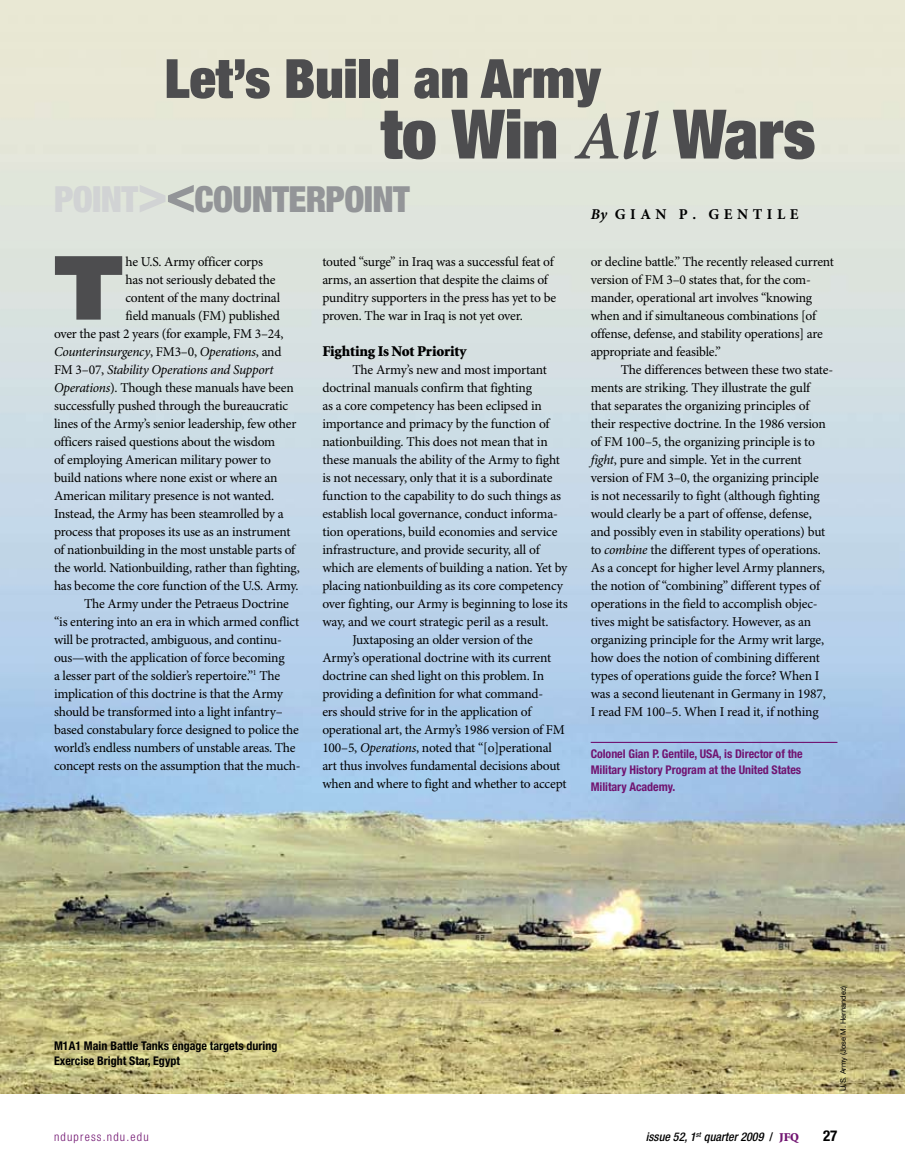
<style>
.page{position:relative;width:905px;height:1175px;background:#fff}
.page>*{position:absolute;margin:0;border:0;box-sizing:border-box;transform-origin:0 0}
.t1{font:900 90.9px "Frutiger LT Std";color:#4d4d4f}
.t2{font:900 condensed 68.25px "Helvetica Neue LT Std";color:#4d4d4f}
.t3{font:900 condensed 54.15px "Helvetica Neue LT Std";color:#4d4d4f}
.t4{font:900 condensed 36px "Helvetica Neue LT Std";letter-spacing:-.015em;color:#939598}
.t5{font:900 15px "Minion Std";letter-spacing:-.015em;color:#000}
.t6{font:700 15px "Minion Pro";letter-spacing:.3em;color:#000}
.t7{font:700 condensed 15px "Helvetica Neue LT Std";color:#000}
.t8{font:13.5px/18px "Minion Pro";letter-spacing:-.015em;color:#000}
.t9{font:italic 13.5px "Minion Pro";letter-spacing:-.025em;color:#000}
.t10{font:700 condensed 12px/16.5px "Helvetica Neue LT Std";letter-spacing:-.005em;color:#711471;text-align:justify}
.t11{font:700 condensed 12px/15px "Helvetica Neue LT Std";color:#000}
.t12{font:italic 500 condensed 12px "Helvetica Neue LT Std";color:#000}
.t13{font:300 condensed 12px "Helvetica Neue LT Std";letter-spacing:.1em;color:#711471}
.t14{font:7.5px "Helvetica Neue LT Std";color:#000}
.s1{font-family:"Minion Pro";font-weight:700;font-style:italic;font-stretch:normal}
.s2{color:#d1d3d4}
.s3{font-size:51px;color:#d1d3d4}
.s4{font-size:51px}
.s5{font-style:normal}
.s6{font-style:italic}
.s7{font-family:"Minion Std";font-weight:900;font-style:normal;font-stretch:normal;color:#711471}
</style>
<div class="page">
<img style="left:0;top:0;width:904px;height:1094px">
<hr style="left:590px;top:742px;width:247px;height:1px;background:#711471">
<h3 class="t3" style="left:165px;top:44px;width:438px">Let’s Build an Army</h3>
<h2 class="t2" style="left:381px;top:90px;width:436px">to Win <span class="s1">All</span> Wars</h2>
<h3 class="t4" style="left:54px;top:177px;width:357px"><span class="s2">POINT</span><span class="s3">&gt;</span><span class="s4">&lt;</span>COUNTERPOINT</h3>
<h1 class="t1" style="left:54px;top:232px;width:71px">T</h1>
<p class="t8" style="left:125px;top:253px;width:139px">he U.S. Army officer corps</p>
<p class="t8" style="left:125px;top:271px;width:152px">has not seriously debated the</p>
<p class="t8" style="left:125px;top:289px;width:156px">content of the many doctrinal</p>
<p class="t8" style="left:125px;top:307px;width:156px">field manuals (FM) published</p>
<p class="t8" style="left:54px;top:325px;width:231px">over the past 2 years (for example, FM 3–24,</p>
<p class="t9" style="left:54px;top:343px;width:229px">Counterinsurgency<span class="s5">, FM3–0,</span> Operations<span class="s5">, and</span></p>
<p class="t9" style="left:54px;top:361px;width:221px"><span class="s5">FM 3–07,</span> Stability Operations and Support</p>
<p class="t8" style="left:54px;top:379px;width:241px"><span class="s6">Operations</span>). Though these manuals have been</p>
<p class="t8" style="left:54px;top:397px;width:235px">successfully pushed through the bureaucratic</p>
<p class="t8" style="left:54px;top:415px;width:244px">lines of the Army’s senior leadership, few other</p>
<p class="t8" style="left:54px;top:433px;width:223px">officers raised questions about the wisdom</p>
<p class="t8" style="left:54px;top:451px;width:218px">of employing American military power to</p>
<p class="t8" style="left:54px;top:469px;width:225px">build nations where none exist or where an</p>
<p class="t8" style="left:54px;top:487px;width:221px">American military presence is not wanted.</p>
<p class="t8" style="left:54px;top:505px;width:231px">Instead, the Army has been steamrolled by a</p>
<p class="t8" style="left:54px;top:523px;width:238px">process that proposes its use as an instrument</p>
<p class="t8" style="left:54px;top:541px;width:243px">of nationbuilding in the most unstable parts of</p>
<p class="t8" style="left:54px;top:559px;width:247px">the world. Nationbuilding, rather than fighting,</p>
<p class="t8" style="left:54px;top:577px;width:246px">has become the core function of the U.S. Army.</p>
<p class="t8" style="left:84px;top:595px;width:206px">The Army under the Petraeus Doctrine</p>
<p class="t8" style="left:54px;top:613px;width:247px">“is entering into an era in which armed conflict</p>
<p class="t8" style="left:54px;top:631px;width:229px">will be protracted, ambiguous, and continu-</p>
<p class="t8" style="left:54px;top:649px;width:232px">ous—with the application of force becoming</p>
<p class="t8" style="left:54px;top:667px;width:228px">a lesser part of the soldier’s repertoire.”<sup>1</sup> The</p>
<p class="t8" style="left:54px;top:685px;width:230px">implication of this doctrine is that the Army</p>
<p class="t8" style="left:54px;top:703px;width:230px">should be transformed into a light infantry–</p>
<p class="t8" style="left:54px;top:721px;width:246px">based constabulary force designed to police the</p>
<p class="t8" style="left:54px;top:739px;width:243px">world’s endless numbers of unstable areas. The</p>
<p class="t8" style="left:54px;top:757px;width:248px">concept rests on the assumption that the much-</p>
<p class="t8" style="left:322px;top:253px;width:235px">touted “surge” in Iraq was a successful feat of arms, an assertion that despite the claims of punditry supporters in the press has yet to be proven. The war in Iraq is not yet over.</p>
<p class="t5" style="left:322px;top:343px;width:146px">Fighting Is Not Priority</p>
<p class="t8" style="left:352px;top:361px;width:196px">The Army’s new and most important</p>
<p class="t8" style="left:322px;top:379px;width:211px">doctrinal manuals confirm that fighting</p>
<p class="t8" style="left:322px;top:397px;width:221px">as a core competency has been eclipsed in</p>
<p class="t8" style="left:322px;top:415px;width:229px">importance and primacy by the function of</p>
<p class="t8" style="left:322px;top:433px;width:227px">nationbuilding. This does not mean that in</p>
<p class="t8" style="left:322px;top:451px;width:239px">these manuals the ability of the Army to fight</p>
<p class="t8" style="left:322px;top:469px;width:231px">is not necessary, only that it is a subordinate</p>
<p class="t8" style="left:322px;top:487px;width:240px">function to the capability to do such things as</p>
<p class="t8" style="left:322px;top:505px;width:237px">establish local governance, conduct informa-</p>
<p class="t8" style="left:322px;top:523px;width:237px">tion operations, build economies and service</p>
<p class="t8" style="left:322px;top:541px;width:219px">infrastructure, and provide security, all of</p>
<p class="t8" style="left:322px;top:559px;width:246px">which are elements of building a nation. Yet by</p>
<p class="t8" style="left:322px;top:577px;width:242px">placing nationbuilding as its core competency</p>
<p class="t8" style="left:322px;top:595px;width:247px">over fighting, our Army is beginning to lose its</p>
<p class="t8" style="left:322px;top:613px;width:227px">way, and we court strategic peril as a result.</p>
<p class="t8" style="left:352px;top:631px;width:182px">Juxtaposing an older version of the</p>
<p class="t8" style="left:322px;top:649px;width:230px">Army’s operational doctrine with its current</p>
<p class="t8" style="left:322px;top:667px;width:223px">doctrine can shed light on this problem. In</p>
<p class="t8" style="left:322px;top:685px;width:222px">providing a definition for what command-</p>
<p class="t8" style="left:322px;top:703px;width:211px">ers should strive for in the application of</p>
<p class="t8" style="left:322px;top:721px;width:244px">operational art, the Army’s 1986 version of FM</p>
<p class="t8" style="left:322px;top:739px;width:231px">100–5, <span class="s6">Operations</span>, noted that “[o]perational</p>
<p class="t8" style="left:322px;top:757px;width:239px">art thus involves fundamental decisions about</p>
<p class="t8" style="left:322px;top:775px;width:246px">when and where to fight and whether to accept</p>
<p class="t6" style="left:590px;top:205px;width:209px"><span class="s6">By</span> GIAN P. GEN TILE</p>
<p class="t8" style="left:590px;top:253px;width:245px">or decline battle.” The recently released current version of FM 3–0 states that, for the com&shy;mander, operational art involves “knowing when and if simultaneous combinations [of offense, defense, and stability operations] are appropriate and feasible.”</p>
<p class="t8" style="left:590px;top:361px;width:244px;text-indent:30px">The differences between these two state&shy;ments are striking. They illustrate the gulf that separates the organizing principles of their respective doctrine. In the 1986 version of FM 100–5, the organizing principle is to <span class="s6">fight</span>, pure and simple. Yet in the current version of FM 3–0, the organizing principle<br>is not necessarily to fight (although fighting would clearly be a part of offense, defense, and possibly even in stability operations) but to <span class="s6">combine</span> the different types of operations.<br>As a concept for higher level Army planners, the notion of “combining” different types of operations in the field to accomplish objec&shy;tives might be satisfactory. However, as an organizing principle for the Army writ large, how does the notion of combining different types of operations guide the force? When I was a second lieutenant in Germany in 1987, I read FM 100–5. When I read it, if nothing</p>
<p class="t10" style="left:590px;top:745px;width:213px">Colonel Gian P. Gentile, USA, is Director of the Military History Program at the United States Military Academy.</p>
<p class="t11" style="left:54px;top:1037px;width:225px">M1A1 Main Battle Tanks engage targets during<br>Exercise Bright Star, Egypt</p>
<p class="t14" style="left:838px;top:1090px;width:107px;rotate:-90deg">U.S. Army (Jose M. Hernandez)</p>
<p class="t13" style="left:54px;top:1129px;width:96px">ndupress.ndu.edu</p>
<p class="t12" style="left:645px;top:1129px;width:155px">issue 52, 1<sup>st</sup> quarter 2009 <span class="s5">/</span> <span class="s7">JFQ</span></p>
<p class="t7" style="left:823px;top:1126px;width:16px">27</p>
</div>
